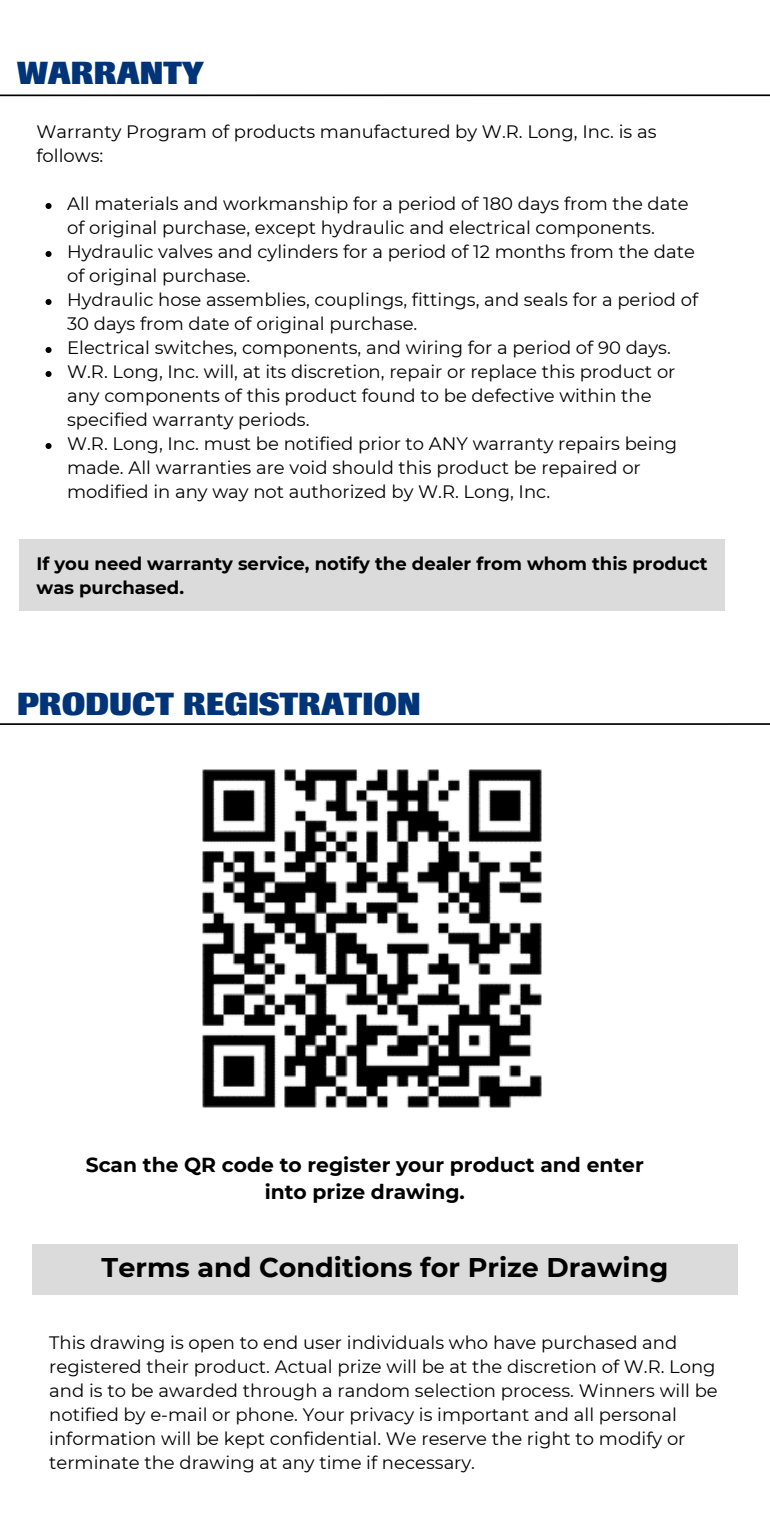
<style>
.page{position:relative;width:770px;height:1539px;background:#fff}
.page>*{position:absolute;margin:0;border:0;box-sizing:border-box;transform-origin:0 0}
.t1{font:800 31.5px "Imago";color:#003478}
.t2{font:700 27px "Montserrat";color:#000}
.t3{font:700 20.25px/27px "Montserrat";color:#000;text-align:center}
.t4{font:18px/24.1px "Montserrat";color:#000}
.t5{font:700 18px/24.1px "Montserrat";color:#000}
</style>
<div class="page">
<hr style="left:0;top:94px;width:769px;height:2px;background:#000">
<div style="left:19px;top:539px;width:706px;height:72px;background:#dbdbdb"></div>
<svg style="left:46px;top:203px;width:6px;height:6px"></svg>
<svg style="left:46px;top:251px;width:6px;height:6px"></svg>
<svg style="left:46px;top:299px;width:6px;height:6px"></svg>
<svg style="left:46px;top:347px;width:6px;height:6px"></svg>
<svg style="left:46px;top:371px;width:6px;height:6px"></svg>
<svg style="left:46px;top:443px;width:6px;height:6px"></svg>
<hr style="left:0;top:723px;width:769px;height:2px;background:#000">
<img style="left:202px;top:769px;width:340px;height:339px">
<div style="left:32px;top:1245px;width:705px;height:50px;background:#dbdbdb"></div>
<h4 class="t1" style="left:17px;top:54px;width:188px">WARRANTY</h4>
<h1 class="t4" style="left:37px;top:120px;width:621px">Warranty Program of products manufactured by W.R. Long, Inc. is as follows:</h1>
<p class="t4" style="left:67px;top:192px;width:623px">All materials and workmanship for a period of 180 days from the date of original purchase, except hydraulic and electrical components.</p>
<p class="t4" style="left:67px;top:240px;width:629px">Hydraulic valves and cylinders for a period of 12 months from the date of original purchase.</p>
<p class="t4" style="left:67px;top:288px;width:632px">Hydraulic hose assemblies, couplings, fittings, and seals for a period of<br>30 days from date of original purchase.</p>
<p class="t4" style="left:67px;top:336px;width:605px">Electrical switches, components, and wiring for a period of 90 days.</p>
<p class="t4" style="left:67px;top:360px;width:609px">W.R. Long, Inc. will, at its discretion, repair or replace this product or any components of this product found to be defective within the specified warranty periods.</p>
<p class="t4" style="left:67px;top:432px;width:611px">W.R. Long, Inc. must be notified prior to ANY warranty repairs being made. All warranties are void should this product be repaired or modified in any way not authorized by W.R. Long, Inc.</p>
<p class="t5" style="left:37px;top:552px;width:672px">If you need warranty service, notify the dealer from whom this product was purchased.</p>
<h3 class="t1" style="left:17px;top:685px;width:405px">PRODUCT REGISTRATION</h3>
<h2 class="t3" style="left:86px;top:1152px;width:559px">Scan the QR code to register your product and enter into prize drawing.</h2>
<p class="t2" style="left:102px;top:1250px;width:568px">Terms and Conditions for Prize Drawing</p>
<p class="t4" style="left:49px;top:1330px;width:670px">This drawing is open to end user individuals who have purchased and registered their product. Actual prize will be at the discretion of W.R. Long and is to be awarded through a random selection process. Winners will be notified by e-mail or phone. Your privacy is important and all personal information will be kept confidential. We reserve the right to modify or terminate the drawing at any time if necessary.</p>
</div>
